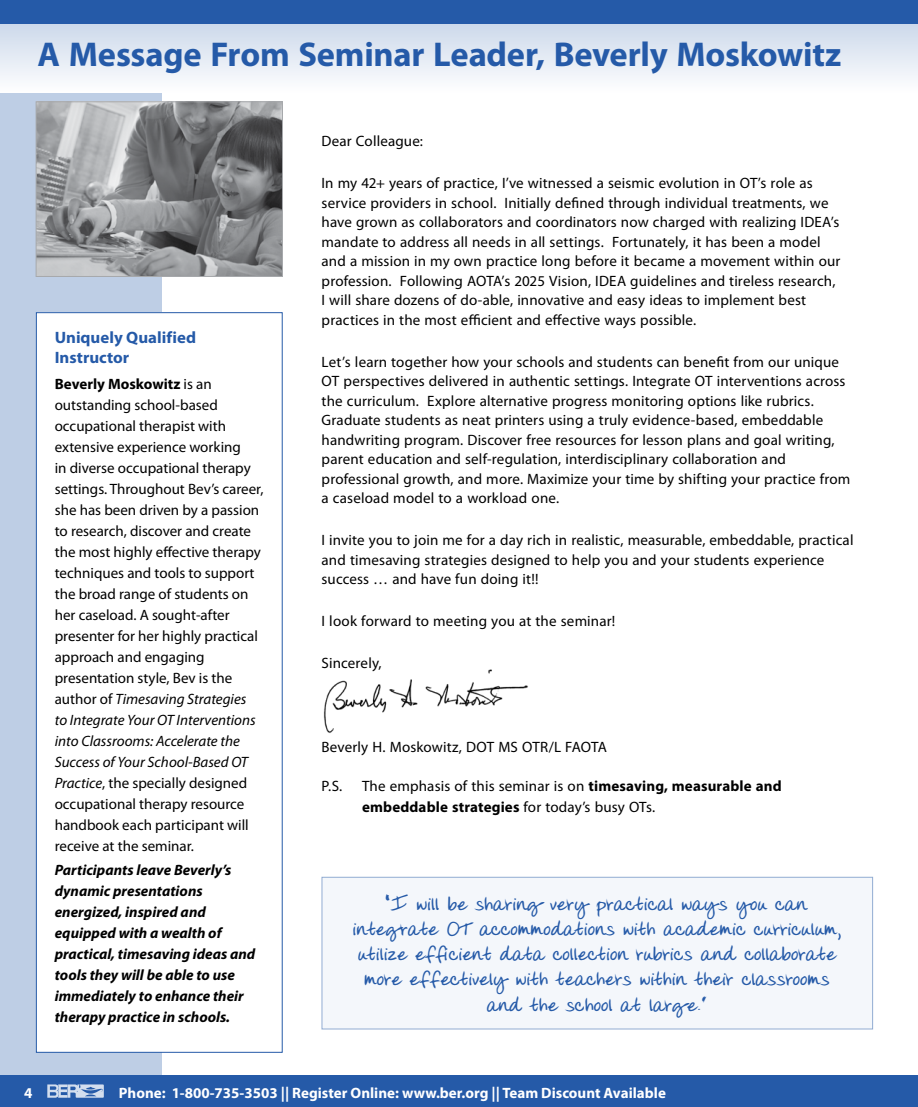
<style>
.page{position:relative;width:918px;height:1107px;background:#fff}
.page>*{position:absolute;margin:0;border:0;box-sizing:border-box;transform-origin:0 0}
.t1{font:700 34.5px "Myriad Pro";letter-spacing:-.005em;color:#255aa8}
.t2{font:700 21px/25.2px "Donnys Hand";letter-spacing:.005em;color:#255aa8;text-align:center}
.t3{font:700 16.5px/19.8px "Myriad Pro";color:#255aa8}
.t4{font:15px/21px "Myriad Pro";letter-spacing:.01em;color:#000}
.t5{font:italic 700 15px/21px "Myriad Pro";color:#000}
.t6{font:700 15px "Myriad Pro";color:#fff}
.s1{font-weight:700}
.s2{font-style:italic}
</style>
<div class="page">
<div style="left:0;top:0;width:162px;height:1107px;background:#becee5"></div>
<div style="left:0;top:1076px;width:918px;height:31px;background:#255aa8"></div>
<svg style="left:47px;top:1084px;width:57px;height:14px"></svg>
<svg style="left:0;top:24px;width:918px;height:68px"></svg>
<div style="left:0;top:0;width:918px;height:24px;background:#255aa8"></div>
<img style="left:323px;top:669px;width:205px;height:64px">
<div style="left:36px;top:313px;width:246px;height:739px;background:#fff"></div>
<div style="left:36px;top:312px;width:247px;height:741px;border:1px solid #255aa8"></div>
<div style="left:322px;top:877px;width:551px;height:152px;background:#f4f7fb"></div>
<div style="left:322px;top:877px;width:551px;height:152px;border:1px solid #92add3"></div>
<img style="left:38px;top:104px;width:243px;height:171px">
<div style="left:36px;top:102px;width:247px;height:175px;border:1px solid #a7a9ac"></div>
<h1 class="t1" style="left:38px;top:32px;width:805px">A Message From Seminar Leader, Beverly Moskowitz</h1>
<p class="t3" style="left:55px;top:327px;width:143px">Uniquely Qualified<br>Instructor</p>
<p class="t4" style="left:55px;top:373px;width:210px"><span class="s1">Beverly Moskowitz</span> is an outstanding school-based occupational therapist with extensive experience working<br>in diverse occupational therapy settings. Throughout Bev’s career, she has been driven by a passion to research, discover and create the most highly effective therapy techniques and tools to support the broad range of students on her caseload. A sought‑after presenter for her highly practical approach and engaging presentation style, Bev is the author of <span class="s2">Timesaving Strategies<br>to Integrate Your OT Interventions into Classrooms: Accelerate the<br>Success of Your School-Based OT<br>Practice</span>, the specially designed occupational therapy resource handbook each participant will receive at the seminar.</p>
<p class="t5" style="left:55px;top:859px;width:202px">Participants leave Beverly’s dynamic presentations energized, inspired and equipped with a wealth of practical, timesaving ideas and tools they will be able to use immediately to enhance their therapy practice in schools.</p>
<p class="t4" style="left:322px;top:130px;width:103px">Dear Colleague:</p>
<p class="t4" style="left:322px;top:173px;width:520px;line-height:19.5px">In my 42+ years of practice, I’ve witnessed a seismic evolution in OT’s role as service providers in school. Initially defined through individual treatments, we have grown as collaborators and coordinators now charged with realizing IDEA’s mandate to address all needs in all settings. Fortunately, it has been a model and a mission in my own practice long before it became a movement within our profession. Following AOTA’s 2025 Vision, IDEA guidelines and tireless research, I will share dozens of do-able, innovative and easy ideas to implement best practices in the most efficient and effective ways possible.</p>
<p class="t4" style="left:322px;top:352px;width:530px;line-height:19.5px">Let’s learn together how your schools and students can benefit from our unique OT perspectives delivered in authentic settings. Integrate OT interventions across the curriculum. Explore alternative progress monitoring options like rubrics.<br>Graduate students as neat printers using a truly evidence-based, embeddable handwriting program. Discover free resources for lesson plans and goal writing, parent education and self-regulation, interdisciplinary collaboration and professional growth, and more. Maximize your time by shifting your practice from a caseload model to a workload one.</p>
<p class="t4" style="left:322px;top:530px;width:533px;line-height:19.5px">I invite you to join me for a day rich in realistic, measurable, embeddable, practical and timesaving strategies designed to help you and your students experience success … and have fun doing it!!</p>
<p class="t4" style="left:322px;top:610px;width:295px">I look forward to meeting you at the seminar!</p>
<p class="t4" style="left:322px;top:652px;width:62px">Sincerely,</p>
<p class="t4" style="left:322px;top:736px;width:287px">Beverly H. Moskowitz, DOT MS OTR/L FAOTA</p>
<p class="t4" style="left:322px;top:775px;width:22px">P.S.</p>
<p class="t4" style="left:362px;top:775px;width:421px">The emphasis of this seminar is on <span class="s1">timesaving, measurable and embeddable strategies</span> for today’s busy OTs.</p>
<p class="t2" style="left:353px;top:892px;width:490px">“I will be sharing very practical ways you can integrate OT accommodations with academic curriculum, utilize efficient data collection rubrics and collaborate more effectively with teachers within their classrooms and the school at large.”</p>
<p class="t6" style="left:24px;top:1083px;width:10px">4</p>
<p class="t6" style="left:119px;top:1083px;width:549px">Phone: 1-800-735-3503 || Register Online: www.ber.org || Team Discount Available</p>
</div>
